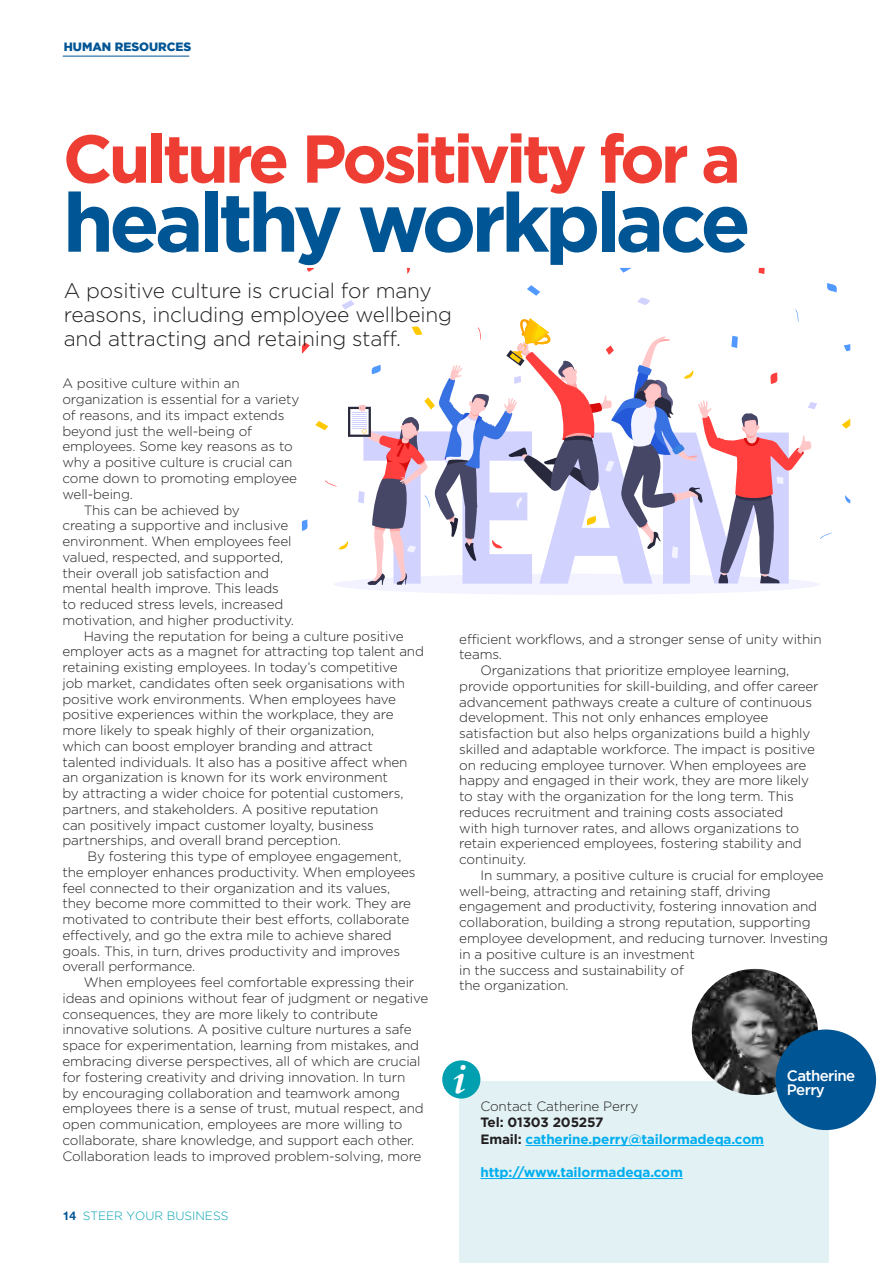
<style>
.page{position:relative;width:893px;height:1263px;background:#fff}
.page>*{position:absolute;margin:0;border:0;box-sizing:border-box;transform-origin:0 0}
.t1{font:700 82.5px "Gotham";letter-spacing:-.06em;color:#005595}
.t2{font:700 67.5px "Gotham";letter-spacing:-.06em;color:#ee3e34}
.t3{font:italic 700 40.95px "Palatino";color:#fff}
.t4{font:300 21px/24px "Gotham";letter-spacing:-.01em;color:#231f20}
.t5{font:500 15px "Gotham";letter-spacing:-.04em;color:#fff}
.t6{font:300 13.5px/15.8px "Gotham";letter-spacing:-.01em;color:#231f20}
.t7{font:700 13.5px "Gotham";letter-spacing:-.01em;color:#00aeef}
.t8{font:700 13.5px "Gotham";letter-spacing:-.01em;color:#231f20}
.t9{font:300 12px "Gotham";color:#00a0b0}
.t10{font:900 12px "Gotham";color:#005595}
.s1{font-family:"Helvetica Neue";font-weight:700;color:#005595}
.s2{color:#231f20}
</style>
<div class="page">
<svg style="left:406px;top:268px;width:4px;height:6px"></svg>
<svg style="left:307px;top:268px;width:7px;height:4px"></svg>
<svg style="left:620px;top:268px;width:12px;height:5px"></svg>
<svg style="left:758px;top:268px;width:7px;height:6px"></svg>
<div style="left:333px;top:574px;width:487px;height:21px;background:#f3f3ff;border-radius:50%"></div>
<svg style="left:302px;top:283px;width:548px;height:302px"></svg>
<div style="left:459px;top:1082px;width:370px;height:181px;background:#e1f1f4"></div>
<div style="left:442px;top:1060px;width:38px;height:38px;background:#00a0b0;border-radius:50%"></div>
<hr style="left:526px;top:1145px;width:238px;height:1px;background:#00aeef">
<hr style="left:480px;top:1178px;width:203px;height:1px;background:#00aeef">
<img style="left:692px;top:969px;width:126px;height:126px;border-radius:63px">
<div style="left:775px;top:1029px;width:101px;height:101px;background:#005595;border-radius:50%"></div>
<hr style="left:63px;top:56px;width:126px;height:1px;background:#005595">
<p class="t10" style="left:64px;top:40px;width:129px">HUMAN RESOURCES</p>
<p class="t2" style="left:63px;top:120px;width:680px">Culture Positivity for a</p>
<p class="t1" style="left:63px;top:175px;width:690px">healthy workplace</p>
<p class="t4" style="left:64px;top:278px;width:390px">A positive culture is crucial for many reasons, including employee wellbeing and attracting and retaining staff.</p>
<p class="t6" style="left:62px;top:376px;width:239px">A positive culture within an organization is essential for a variety of reasons, and its impact extends beyond just the well-being of employees. Some key reasons as to why a positive culture is crucial can come down to promoting employee well-being.</p>
<p class="t6" style="left:62px;top:502px;width:233px;text-indent:21px">This can be achieved by creating a supportive and inclusive environment. When employees feel valued, respected, and supported, their overall job satisfaction and mental health improve. This leads to reduced stress levels, increased motivation, and higher productivity.</p>
<p class="t6" style="left:62px;top:628px;width:363px;text-indent:21px">Having the reputation for being a culture positive employer acts as a magnet for attracting top talent and retaining existing employees. In today’s competitive<br>job market, candidates often seek organisations with positive work environments. When employees have positive experiences within the workplace, they are more likely to speak highly of their organization,<br>which can boost employer branding and attract talented individuals. It also has a positive affect when an organization is known for its work environment<br>by attracting a wider choice for potential customers, partners, and stakeholders. A positive reputation<br>can positively impact customer loyalty, business partnerships, and overall brand perception.</p>
<p class="t6" style="left:62px;top:848px;width:355px;text-indent:25px">By fostering this type of employee engagement, the employer enhances productivity. When employees feel connected to their organization and its values, they become more committed to their work. They are motivated to contribute their best efforts, collaborate effectively, and go the extra mile to achieve shared goals. This, in turn, drives productivity and improves overall performance.</p>
<p class="t6" style="left:62px;top:974px;width:367px;text-indent:21px">When employees feel comfortable expressing their ideas and opinions without fear of judgment or negative consequences, they are more likely to contribute innovative solutions. A positive culture nurtures a safe space for experimentation, learning from mistakes, and embracing diverse perspectives, all of which are crucial for fostering creativity and driving innovation. In turn<br>by encouraging collaboration and teamwork among employees there is a sense of trust, mutual respect, and open communication, employees are more willing to collaborate, share knowledge, and support each other.<br>Collaboration leads to improved problem-solving, more</p>
<p class="t9" style="left:63px;top:1209px;width:167px"><span class="s1">14</span> STEER YOUR BUSINESS</p>
<p class="t6" style="left:459px;top:631px;width:364px">efficient workflows, and a stronger sense of unity within teams.</p>
<p class="t6" style="left:459px;top:662px;width:361px;text-indent:21px">Organizations that prioritize employee learning, provide opportunities for skill-building, and offer career advancement pathways create a culture of continuous development. This not only enhances employee satisfaction but also helps organizations build a highly skilled and adaptable workforce. The impact is positive on reducing employee turnover. When employees are happy and engaged in their work, they are more likely to stay with the organization for the long term. This reduces recruitment and training costs associated<br>with high turnover rates, and allows organizations to retain experienced employees, fostering stability and continuity.</p>
<p class="t6" style="left:459px;top:867px;width:370px;text-indent:21px">In summary, a positive culture is crucial for employee well-being, attracting and retaining staff, driving engagement and productivity, fostering innovation and collaboration, building a strong reputation, supporting employee development, and reducing turnover. Investing in a positive culture is an investment<br>in the success and sustainability of<br>the organization.</p>
<p class="t3" style="left:453px;top:1045px;width:15px">i</p>
<p class="t6" style="left:480px;top:1098px;width:159px">Contact Catherine Perry</p>
<p class="t8" style="left:480px;top:1114px;width:125px">Tel: 01303 205257</p>
<p class="t7" style="left:480px;top:1131px;width:285px"><span class="s2">Email:</span> catherine.perry@tailormadeqa.com</p>
<p class="t7" style="left:480px;top:1164px;width:204px">http://www.tailormadeqa.com</p>
<p class="t5" style="left:787px;top:1067px;width:70px">Catherine</p>
<p class="t5" style="left:787px;top:1081px;width:40px">Perry</p>
</div>
